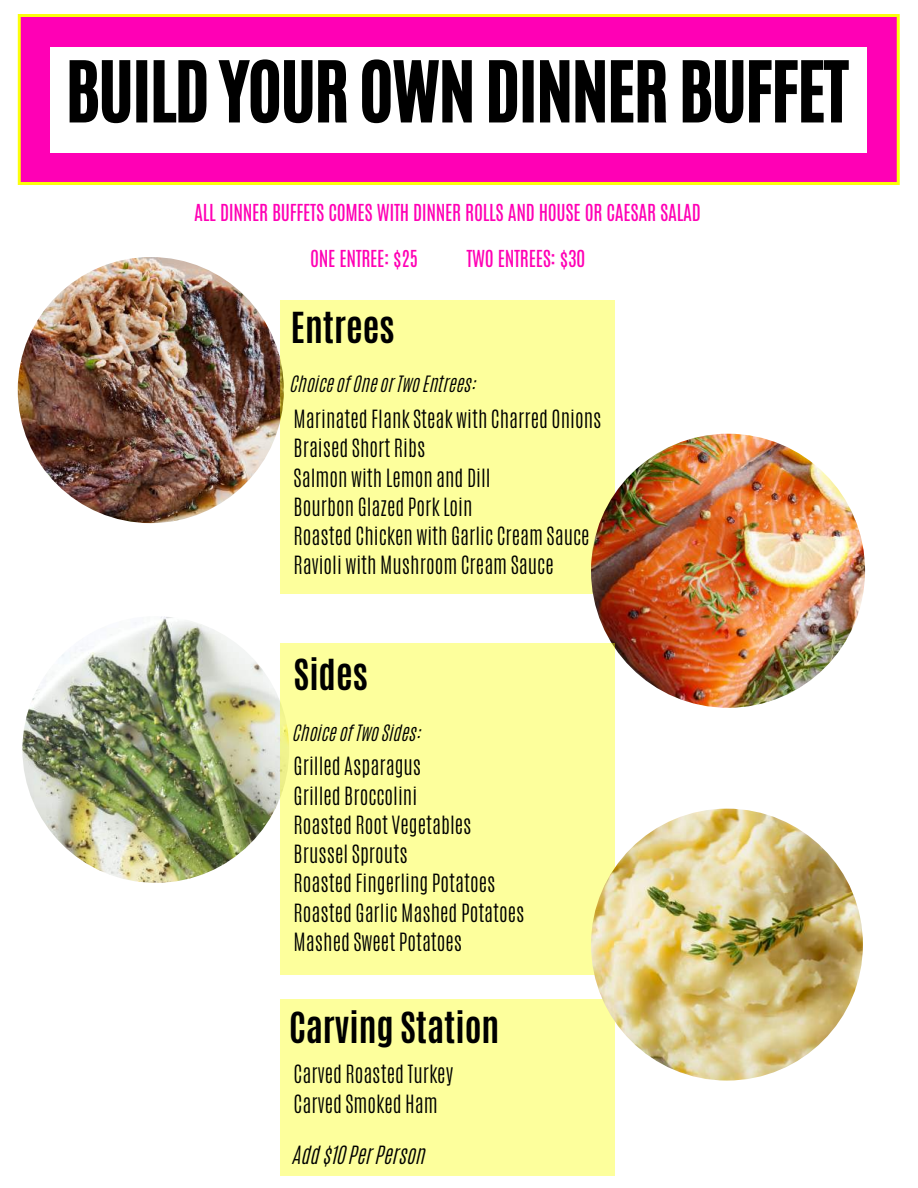
<style>
.page{position:relative;width:918px;height:1188px;background:#fff}
.page>*{position:absolute;margin:0;border:0;box-sizing:border-box;transform-origin:0 0}
.t1{font:70.5px "CA Generated";letter-spacing:-.02em;color:#000}
.t2{font:700 35.7px "Antonio";color:#000}
.t3{font:300 21px/29.2px "Antonio";color:#000}
.t4{font:21px "CA Generated";color:#000}
.t5{font:19.5px "Antonio";letter-spacing:-.02em;color:#ff00b5}
.t6{font:18.9px "CA Generated";color:#000}
</style>
<div class="page">
<svg style="left:18px;top:14px;width:882px;height:171px;background:#fe1ca5"></svg>
<div style="left:51px;top:47px;width:816px;height:105px;background:#fff"></div>
<img style="left:18px;top:257px;width:266px;height:266px;border-radius:50%">
<div style="left:281px;top:300px;width:334px;height:294px;background:#fdff9c"></div>
<img style="left:591px;top:434px;width:274px;height:274px;border-radius:50%">
<img style="left:22px;top:616px;width:267px;height:267px;border-radius:50%">
<div style="left:281px;top:643px;width:334px;height:332px;background:#fdff9c"></div>
<div style="left:281px;top:999px;width:334px;height:177px;background:#fdff9c"></div>
<img style="left:591px;top:809px;width:272px;height:272px;border-radius:50%">
<h1 class="t1" style="left:66px;top:41px;width:784px">BUILD YOUR OWN DINNER BUFFET</h1>
<p class="t5" style="left:194px;top:199px;width:508px">ALL DINNER BUFFETS COMES WITH DINNER ROLLS AND HOUSE OR CAESAR SALAD</p>
<p class="t5" style="left:310px;top:245px;width:110px">ONE ENTREE: $25</p>
<p class="t5" style="left:467px;top:245px;width:120px">TWO ENTREES: $30</p>
<h2 class="t2" style="left:291px;top:302px;width:105px">Entrees</h2>
<p class="t6" style="left:291px;top:370px;width:188px">Choice of One or Two Entrees:</p>
<p class="t3" style="left:294px;top:405px;width:309px">Marinated Flank Steak with Charred Onions<br>Braised Short Ribs<br>Salmon with Lemon and Dill<br>Bourbon Glazed Pork Loin<br>Roasted Chicken with Garlic Cream Sauce<br>Ravioli with Mushroom Cream Sauce</p>
<h2 class="t2" style="left:294px;top:649px;width:76px">Sides</h2>
<p class="t6" style="left:294px;top:720px;width:130px">Choice of Two Sides:</p>
<p class="t3" style="left:294px;top:752px;width:232px">Grilled Asparagus<br>Grilled Broccolini<br>Roasted Root Vegetables<br>Brussel Sprouts<br>Roasted Fingerling Potatoes<br>Roasted Garlic Mashed Potatoes<br>Mashed Sweet Potatoes</p>
<h2 class="t2" style="left:289px;top:1002px;width:212px">Carving Station</h2>
<p class="t3" style="left:294px;top:1060px;width:161px">Carved Roasted Turkey<br>Carved Smoked Ham</p>
<p class="t4" style="left:294px;top:1140px;width:134px">Add $10 Per Person</p>
</div>
